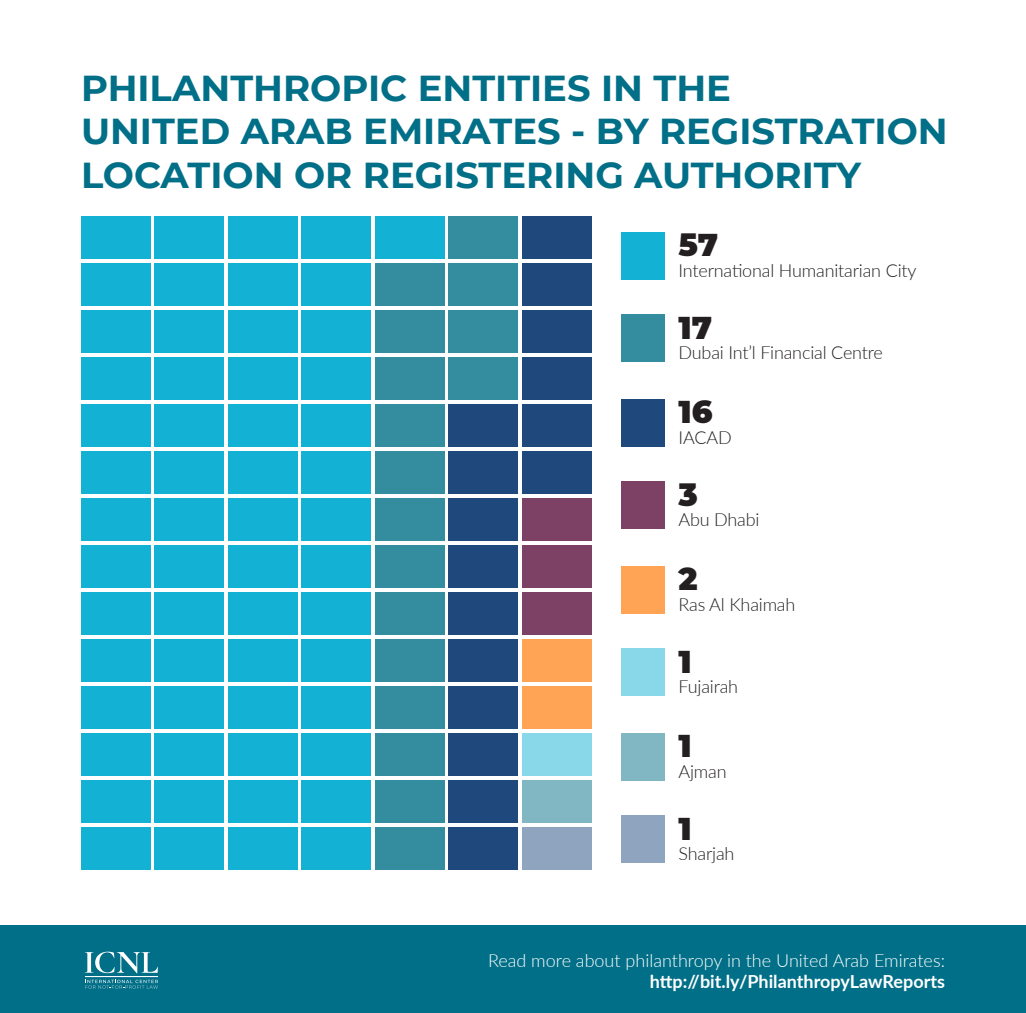
<style>
.page{position:relative;width:1026px;height:1013px;background:#fff}
.page>*{position:absolute;margin:0;border:0;box-sizing:border-box;transform-origin:0 0}
.t1{font:700 36px/43.2px "Montserrat";color:#016f87}
.t2{font:900 31.5px "Montserrat";color:#231f20}
.t3{font:300 18px "Lato";letter-spacing:-.01em;color:#231f20}
.t4{font:300 18px "Lato";color:#fff}
.t5{font:700 18px "Lato";color:#fff}
</style>
<div class="page">
<div style="left:621px;top:232px;width:44px;height:47px;background:#13b1d3"></div>
<div style="left:621px;top:314px;width:44px;height:48px;background:#348c9f"></div>
<div style="left:621px;top:399px;width:44px;height:47px;background:#1f497d"></div>
<div style="left:621px;top:481px;width:44px;height:48px;background:#7d4166"></div>
<div style="left:621px;top:566px;width:44px;height:47px;background:#ffa454"></div>
<div style="left:621px;top:648px;width:44px;height:48px;background:#89d8e9"></div>
<div style="left:621px;top:733px;width:44px;height:47px;background:#80b7c3"></div>
<div style="left:621px;top:815px;width:44px;height:47px;background:#8fa4be"></div>
<div style="left:81px;top:827px;width:69px;height:42px;background:#13b1d3"></div>
<div style="left:81px;top:780px;width:69px;height:42px;background:#13b1d3"></div>
<div style="left:81px;top:733px;width:69px;height:42px;background:#13b1d3"></div>
<div style="left:81px;top:686px;width:69px;height:42px;background:#13b1d3"></div>
<div style="left:81px;top:639px;width:69px;height:42px;background:#13b1d3"></div>
<div style="left:81px;top:592px;width:69px;height:42px;background:#13b1d3"></div>
<div style="left:81px;top:545px;width:69px;height:42px;background:#13b1d3"></div>
<div style="left:81px;top:498px;width:69px;height:42px;background:#13b1d3"></div>
<div style="left:81px;top:404px;width:69px;height:42px;background:#13b1d3"></div>
<div style="left:81px;top:451px;width:69px;height:42px;background:#13b1d3"></div>
<div style="left:81px;top:357px;width:69px;height:43px;background:#13b1d3"></div>
<div style="left:81px;top:310px;width:69px;height:43px;background:#13b1d3"></div>
<div style="left:81px;top:263px;width:69px;height:43px;background:#13b1d3"></div>
<div style="left:81px;top:216px;width:69px;height:43px;background:#13b1d3"></div>
<div style="left:155px;top:827px;width:69px;height:42px;background:#13b1d3"></div>
<div style="left:155px;top:780px;width:69px;height:42px;background:#13b1d3"></div>
<div style="left:155px;top:733px;width:69px;height:42px;background:#13b1d3"></div>
<div style="left:155px;top:686px;width:69px;height:42px;background:#13b1d3"></div>
<div style="left:155px;top:639px;width:69px;height:42px;background:#13b1d3"></div>
<div style="left:155px;top:592px;width:69px;height:42px;background:#13b1d3"></div>
<div style="left:155px;top:545px;width:69px;height:42px;background:#13b1d3"></div>
<div style="left:155px;top:498px;width:69px;height:42px;background:#13b1d3"></div>
<div style="left:155px;top:404px;width:69px;height:42px;background:#13b1d3"></div>
<div style="left:155px;top:451px;width:69px;height:42px;background:#13b1d3"></div>
<div style="left:155px;top:357px;width:69px;height:43px;background:#13b1d3"></div>
<div style="left:155px;top:310px;width:69px;height:43px;background:#13b1d3"></div>
<div style="left:155px;top:263px;width:69px;height:43px;background:#13b1d3"></div>
<div style="left:155px;top:216px;width:69px;height:43px;background:#13b1d3"></div>
<div style="left:228px;top:827px;width:69px;height:42px;background:#13b1d3"></div>
<div style="left:228px;top:780px;width:69px;height:42px;background:#13b1d3"></div>
<div style="left:228px;top:733px;width:69px;height:42px;background:#13b1d3"></div>
<div style="left:228px;top:686px;width:69px;height:42px;background:#13b1d3"></div>
<div style="left:228px;top:639px;width:69px;height:42px;background:#13b1d3"></div>
<div style="left:228px;top:592px;width:69px;height:42px;background:#13b1d3"></div>
<div style="left:228px;top:545px;width:69px;height:42px;background:#13b1d3"></div>
<div style="left:228px;top:498px;width:69px;height:42px;background:#13b1d3"></div>
<div style="left:228px;top:404px;width:69px;height:42px;background:#13b1d3"></div>
<div style="left:228px;top:451px;width:69px;height:42px;background:#13b1d3"></div>
<div style="left:228px;top:357px;width:69px;height:43px;background:#13b1d3"></div>
<div style="left:228px;top:310px;width:69px;height:43px;background:#13b1d3"></div>
<div style="left:228px;top:263px;width:69px;height:43px;background:#13b1d3"></div>
<div style="left:228px;top:216px;width:69px;height:43px;background:#13b1d3"></div>
<div style="left:302px;top:827px;width:69px;height:42px;background:#13b1d3"></div>
<div style="left:302px;top:780px;width:69px;height:42px;background:#13b1d3"></div>
<div style="left:302px;top:733px;width:69px;height:42px;background:#13b1d3"></div>
<div style="left:302px;top:686px;width:69px;height:42px;background:#13b1d3"></div>
<div style="left:302px;top:639px;width:69px;height:42px;background:#13b1d3"></div>
<div style="left:302px;top:592px;width:69px;height:42px;background:#13b1d3"></div>
<div style="left:302px;top:545px;width:69px;height:42px;background:#13b1d3"></div>
<div style="left:302px;top:498px;width:69px;height:42px;background:#13b1d3"></div>
<div style="left:302px;top:404px;width:69px;height:42px;background:#13b1d3"></div>
<div style="left:302px;top:451px;width:69px;height:42px;background:#13b1d3"></div>
<div style="left:302px;top:357px;width:69px;height:43px;background:#13b1d3"></div>
<div style="left:302px;top:310px;width:69px;height:43px;background:#13b1d3"></div>
<div style="left:302px;top:263px;width:69px;height:43px;background:#13b1d3"></div>
<div style="left:302px;top:216px;width:69px;height:43px;background:#13b1d3"></div>
<div style="left:375px;top:827px;width:69px;height:42px;background:#348c9f"></div>
<div style="left:375px;top:780px;width:69px;height:42px;background:#348c9f"></div>
<div style="left:375px;top:733px;width:69px;height:42px;background:#348c9f"></div>
<div style="left:375px;top:686px;width:69px;height:42px;background:#348c9f"></div>
<div style="left:375px;top:639px;width:69px;height:42px;background:#348c9f"></div>
<div style="left:375px;top:592px;width:69px;height:42px;background:#348c9f"></div>
<div style="left:375px;top:545px;width:69px;height:42px;background:#348c9f"></div>
<div style="left:375px;top:498px;width:69px;height:42px;background:#348c9f"></div>
<div style="left:375px;top:404px;width:69px;height:42px;background:#348c9f"></div>
<div style="left:375px;top:451px;width:69px;height:42px;background:#348c9f"></div>
<div style="left:375px;top:357px;width:69px;height:43px;background:#348c9f"></div>
<div style="left:375px;top:310px;width:69px;height:43px;background:#348c9f"></div>
<div style="left:375px;top:263px;width:69px;height:43px;background:#348c9f"></div>
<div style="left:375px;top:216px;width:69px;height:43px;background:#13b1d3"></div>
<div style="left:449px;top:827px;width:69px;height:42px;background:#1f497d"></div>
<div style="left:449px;top:780px;width:69px;height:42px;background:#1f497d"></div>
<div style="left:449px;top:733px;width:69px;height:42px;background:#1f497d"></div>
<div style="left:449px;top:686px;width:69px;height:42px;background:#1f497d"></div>
<div style="left:449px;top:639px;width:69px;height:42px;background:#1f497d"></div>
<div style="left:449px;top:592px;width:69px;height:42px;background:#1f497d"></div>
<div style="left:449px;top:545px;width:69px;height:42px;background:#1f497d"></div>
<div style="left:449px;top:498px;width:69px;height:42px;background:#1f497d"></div>
<div style="left:449px;top:404px;width:69px;height:42px;background:#1f497d"></div>
<div style="left:449px;top:451px;width:69px;height:42px;background:#1f497d"></div>
<div style="left:449px;top:357px;width:69px;height:43px;background:#348c9f"></div>
<div style="left:449px;top:310px;width:69px;height:43px;background:#348c9f"></div>
<div style="left:449px;top:263px;width:69px;height:43px;background:#348c9f"></div>
<div style="left:449px;top:216px;width:69px;height:43px;background:#348c9f"></div>
<div style="left:522px;top:827px;width:69px;height:42px;background:#8fa4be"></div>
<div style="left:522px;top:780px;width:69px;height:42px;background:#80b7c3"></div>
<div style="left:522px;top:733px;width:69px;height:42px;background:#89d8e9"></div>
<div style="left:522px;top:686px;width:69px;height:42px;background:#ffa454"></div>
<div style="left:522px;top:639px;width:69px;height:42px;background:#ffa454"></div>
<div style="left:522px;top:592px;width:69px;height:42px;background:#7d4166"></div>
<div style="left:522px;top:545px;width:69px;height:42px;background:#7d4166"></div>
<div style="left:522px;top:498px;width:69px;height:42px;background:#7d4166"></div>
<div style="left:522px;top:404px;width:69px;height:42px;background:#1f497d"></div>
<div style="left:522px;top:451px;width:69px;height:42px;background:#1f497d"></div>
<div style="left:522px;top:357px;width:69px;height:43px;background:#1f497d"></div>
<div style="left:522px;top:310px;width:69px;height:43px;background:#1f497d"></div>
<div style="left:522px;top:263px;width:69px;height:43px;background:#1f497d"></div>
<div style="left:522px;top:216px;width:69px;height:43px;background:#1f497d"></div>
<div style="left:0;top:925px;width:1026px;height:87px;background:#016f87"></div>
<svg style="left:85px;top:951px;width:73px;height:22px"></svg>
<svg style="left:85px;top:979px;width:73px;height:9px"></svg>
<hr style="left:85px;top:976px;width:73px;height:1px;background:#fff">
<p class="t1" style="left:81px;top:65px;width:868px">PHILANTHROPIC ENTITIES IN THE<br>UNITED ARAB EMIRATES - BY REGISTRATION<br>LOCATION OR REGISTERING AUTHORITY</p>
<p class="t2" style="left:679px;top:221px;width:41px">57</p>
<p class="t3" style="left:679px;top:258px;width:239px">International Humanitarian City</p>
<p class="t2" style="left:679px;top:304px;width:35px">17</p>
<p class="t3" style="left:679px;top:340px;width:206px">Dubai Int’l Financial Centre</p>
<p class="t2" style="left:679px;top:388px;width:35px">16</p>
<p class="t3" style="left:679px;top:424px;width:55px">IACAD</p>
<p class="t2" style="left:679px;top:471px;width:21px">3</p>
<p class="t3" style="left:679px;top:507px;width:82px">Abu Dhabi</p>
<p class="t2" style="left:679px;top:555px;width:21px">2</p>
<p class="t3" style="left:679px;top:591px;width:118px">Ras Al Khaimah</p>
<p class="t2" style="left:679px;top:638px;width:15px">1</p>
<p class="t3" style="left:679px;top:674px;width:61px">Fujairah</p>
<p class="t2" style="left:679px;top:722px;width:15px">1</p>
<p class="t3" style="left:679px;top:758px;width:50px">Ajman</p>
<p class="t2" style="left:679px;top:805px;width:15px">1</p>
<p class="t3" style="left:679px;top:841px;width:57px">Sharjah</p>
<p class="t4" style="left:488px;top:947px;width:458px">Read more about philanthropy in the United Arab Emirates:</p>
<p class="t5" style="left:650px;top:968px;width:297px">http://bit.ly/PhilanthropyLawReports</p>
</div>
